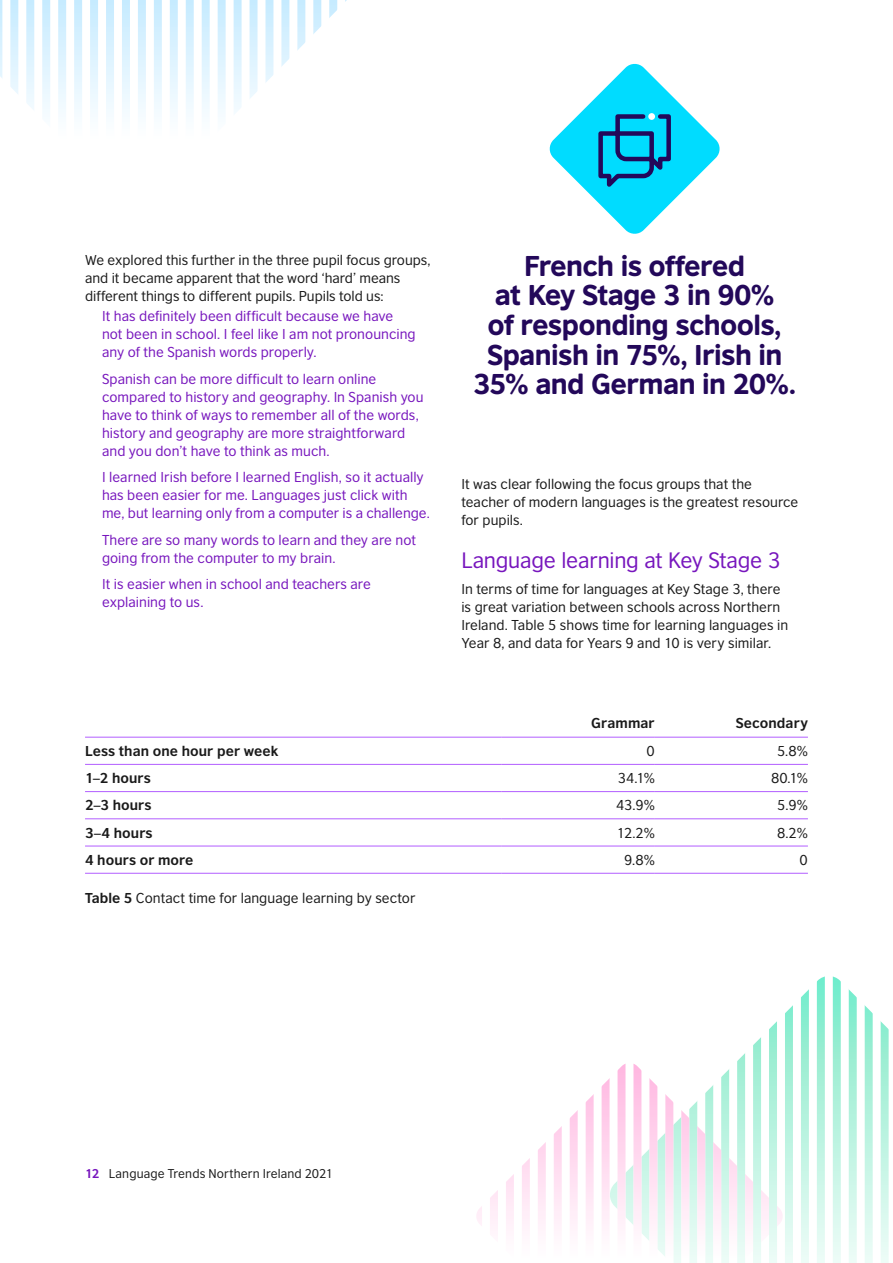
<style>
.page{position:relative;width:893px;height:1263px;background:#fff}
.page>*{position:absolute;margin:0;border:0;box-sizing:border-box;transform-origin:0 0}
.t1{font:27px/29.7px "British Council Sans Headline";letter-spacing:-.025em;color:#23085a;text-align:center}
.t2{font:21px "British Council Sans";letter-spacing:-.01em;color:#7716bd}
.t3{font:13.5px/18px "British Council Sans";letter-spacing:.005em;color:#7716bd}
.t4{font:13.5px/18px "British Council Sans";color:#1a1a1a}
.t5{font:700 13.5px "British Council Sans";letter-spacing:.005em;color:#1a1a1a}
.t6{font:12px "British Council Sans";letter-spacing:.01em;color:#1a1a1a}
.s1{font-weight:700}
.s2{font-weight:700;color:#7716bd}
</style>
<div class="page">
<svg style="left:2px;top:0;width:336px;height:84px"></svg>
<svg style="left:122px;top:0;width:8px;height:114px"></svg>
<svg style="left:106px;top:0;width:8px;height:114px"></svg>
<svg style="left:90px;top:0;width:8px;height:114px"></svg>
<svg style="left:74px;top:0;width:8px;height:114px"></svg>
<svg style="left:58px;top:0;width:8px;height:114px"></svg>
<svg style="left:42px;top:0;width:8px;height:114px"></svg>
<svg style="left:26px;top:0;width:8px;height:110px"></svg>
<svg style="left:10px;top:0;width:8px;height:94px"></svg>
<svg style="left:138px;top:0;width:8px;height:114px"></svg>
<svg style="left:154px;top:0;width:8px;height:114px"></svg>
<svg style="left:170px;top:0;width:8px;height:114px"></svg>
<svg style="left:186px;top:0;width:8px;height:114px"></svg>
<svg style="left:202px;top:0;width:8px;height:114px"></svg>
<svg style="left:218px;top:0;width:8px;height:114px"></svg>
<svg style="left:234px;top:0;width:8px;height:114px"></svg>
<svg style="left:250px;top:0;width:8px;height:98px"></svg>
<svg style="left:265px;top:0;width:8px;height:84px"></svg>
<svg style="left:281px;top:0;width:8px;height:84px"></svg>
<svg style="left:297px;top:0;width:8px;height:84px"></svg>
<div style="left:313px;top:0;width:8px;height:210px;background:#fff"></div>
<div style="left:329px;top:0;width:8px;height:210px;background:#fff"></div>
<svg style="left:817px;top:976px;width:8px;height:287px;background:#b4f2df"></svg>
<svg style="left:801px;top:989px;width:8px;height:274px;background:#b8f3e0"></svg>
<svg style="left:785px;top:1005px;width:8px;height:258px;background:#bbf3e1"></svg>
<svg style="left:769px;top:1021px;width:8px;height:242px;background:#bff3e2"></svg>
<svg style="left:753px;top:1037px;width:8px;height:226px;background:#c3f4e4"></svg>
<svg style="left:737px;top:1053px;width:8px;height:210px;background:#c6f4e5"></svg>
<svg style="left:721px;top:1069px;width:8px;height:194px;background:#caf5e7"></svg>
<svg style="left:705px;top:1085px;width:8px;height:178px"></svg>
<svg style="left:689px;top:1101px;width:8px;height:162px"></svg>
<svg style="left:673px;top:1102px;width:8px;height:161px"></svg>
<svg style="left:657px;top:1086px;width:8px;height:170px"></svg>
<svg style="left:641px;top:1070px;width:8px;height:170px"></svg>
<svg style="left:625px;top:1064px;width:8px;height:160px"></svg>
<svg style="left:833px;top:976px;width:8px;height:287px;background:#b5f2df"></svg>
<svg style="left:849px;top:990px;width:8px;height:273px;background:#b9f3e1"></svg>
<svg style="left:865px;top:1006px;width:8px;height:257px;background:#bdf3e2"></svg>
<svg style="left:881px;top:1022px;width:8px;height:241px;background:#c1f4e3"></svg>
<svg style="left:617px;top:1064px;width:8px;height:167px"></svg>
<svg style="left:602px;top:1078px;width:8px;height:153px"></svg>
<svg style="left:586px;top:1094px;width:8px;height:137px"></svg>
<svg style="left:570px;top:1110px;width:8px;height:121px"></svg>
<svg style="left:554px;top:1126px;width:8px;height:105px"></svg>
<svg style="left:538px;top:1142px;width:8px;height:89px"></svg>
<svg style="left:522px;top:1158px;width:8px;height:73px"></svg>
<svg style="left:506px;top:1174px;width:8px;height:57px"></svg>
<svg style="left:490px;top:1190px;width:8px;height:41px"></svg>
<svg style="left:633px;top:1064px;width:8px;height:167px"></svg>
<svg style="left:649px;top:1078px;width:8px;height:153px"></svg>
<svg style="left:665px;top:1094px;width:8px;height:137px"></svg>
<svg style="left:681px;top:1110px;width:8px;height:121px"></svg>
<svg style="left:697px;top:1101px;width:8px;height:130px"></svg>
<svg style="left:713px;top:1085px;width:8px;height:146px"></svg>
<svg style="left:729px;top:1069px;width:8px;height:162px"></svg>
<svg style="left:745px;top:1063px;width:8px;height:168px"></svg>
<svg style="left:761px;top:1190px;width:8px;height:41px"></svg>
<svg style="left:549px;top:63px;width:171px;height:171px"></svg>
<div style="left:648px;top:113px;width:7px;height:7px;background:#fff;border-radius:50%"></div>
<hr style="left:85px;top:737px;width:417px;height:1px;background:#b25eff">
<hr style="left:502px;top:737px;width:153px;height:1px;background:#b25eff">
<hr style="left:655px;top:737px;width:153px;height:1px;background:#b25eff">
<hr style="left:85px;top:764px;width:417px;height:1px;background:#b25eff">
<hr style="left:502px;top:764px;width:153px;height:1px;background:#b25eff">
<hr style="left:655px;top:764px;width:153px;height:1px;background:#b25eff">
<hr style="left:85px;top:791px;width:417px;height:1px;background:#b25eff">
<hr style="left:502px;top:791px;width:153px;height:1px;background:#b25eff">
<hr style="left:655px;top:791px;width:153px;height:1px;background:#b25eff">
<hr style="left:85px;top:818px;width:417px;height:1px;background:#b25eff">
<hr style="left:502px;top:818px;width:153px;height:1px;background:#b25eff">
<hr style="left:655px;top:818px;width:153px;height:1px;background:#b25eff">
<hr style="left:85px;top:846px;width:417px;height:1px;background:#b25eff">
<hr style="left:502px;top:846px;width:153px;height:1px;background:#b25eff">
<hr style="left:655px;top:846px;width:153px;height:1px;background:#b25eff">
<hr style="left:85px;top:873px;width:417px;height:1px;background:#b25eff">
<hr style="left:502px;top:873px;width:153px;height:1px;background:#b25eff">
<hr style="left:655px;top:873px;width:153px;height:1px;background:#b25eff">
<p class="t4" style="left:85px;top:250px;width:347px">We explored this further in the three pupil focus groups, and it became apparent that the word ‘hard’ means different things to different pupils. Pupils told us:</p>
<p class="t3" style="left:102px;top:306px;width:315px">It has definitely been difficult because we have not been in school. I feel like I am not pronouncing any of the Spanish words properly.</p>
<p class="t3" style="left:102px;top:369px;width:323px">Spanish can be more difficult to learn online compared to history and geography. In Spanish you have to think of ways to remember all of the words, history and geography are more straightforward and you don’t have to think as much.</p>
<p class="t3" style="left:102px;top:467px;width:329px">I learned Irish before I learned English, so it actually has been easier for me. Languages just click with me, but learning only from a computer is a challenge.</p>
<p class="t3" style="left:102px;top:530px;width:315px">There are so many words to learn and they are not going from the computer to my brain.</p>
<p class="t3" style="left:102px;top:574px;width:270px">It is easier when in school and teachers are explaining to us.</p>
<h1 class="t1" style="left:473px;top:249px;width:325px">French is offered<br>at Key Stage 3 in 90%<br>of responding schools,<br>Spanish in 75%, Irish in<br>35% and German in 20%.</h1>
<p class="t4" style="left:461px;top:474px;width:339px">It was clear following the focus groups that the teacher of modern languages is the greatest resource for pupils.</p>
<h2 class="t2" style="left:461px;top:543px;width:321px">Language learning at Key Stage 3</h2>
<p class="t4" style="left:461px;top:579px;width:328px">In terms of time for languages at Key Stage 3, there is great variation between schools across Northern Ireland. Table 5 shows time for learning languages in Year 8, and data for Years 9 and 10 is very similar.</p>
<p class="t5" style="left:591px;top:711px;width:65px">Grammar</p>
<p class="t5" style="left:736px;top:711px;width:74px">Secondary</p>
<p class="t5" style="left:85px;top:739px;width:195px">Less than one hour per week</p>
<p class="t4" style="left:647px;top:741px;width:10px">0</p>
<p class="t4" style="left:777px;top:741px;width:32px">5.8%</p>
<p class="t5" style="left:85px;top:766px;width:67px">1–2 hours</p>
<p class="t4" style="left:618px;top:768px;width:38px">34.1%</p>
<p class="t4" style="left:771px;top:768px;width:38px">80.1%</p>
<p class="t5" style="left:85px;top:793px;width:68px">2–3 hours</p>
<p class="t4" style="left:616px;top:795px;width:40px">43.9%</p>
<p class="t4" style="left:777px;top:795px;width:32px">5.9%</p>
<p class="t5" style="left:85px;top:820px;width:69px">3–4 hours</p>
<p class="t4" style="left:617px;top:822px;width:39px">12.2%</p>
<p class="t4" style="left:777px;top:822px;width:32px">8.2%</p>
<p class="t5" style="left:85px;top:848px;width:110px">4 hours or more</p>
<p class="t4" style="left:624px;top:849px;width:32px">9.8%</p>
<p class="t4" style="left:800px;top:849px;width:10px">0</p>
<p class="t4" style="left:85px;top:887px;width:332px"><span class="s1">Table 5</span> Contact time for language learning by sector</p>
<p class="t6" style="left:85px;top:1163px;width:250px"><span class="s2">12</span> Language Trends Northern Ireland 2021</p>
</div>
